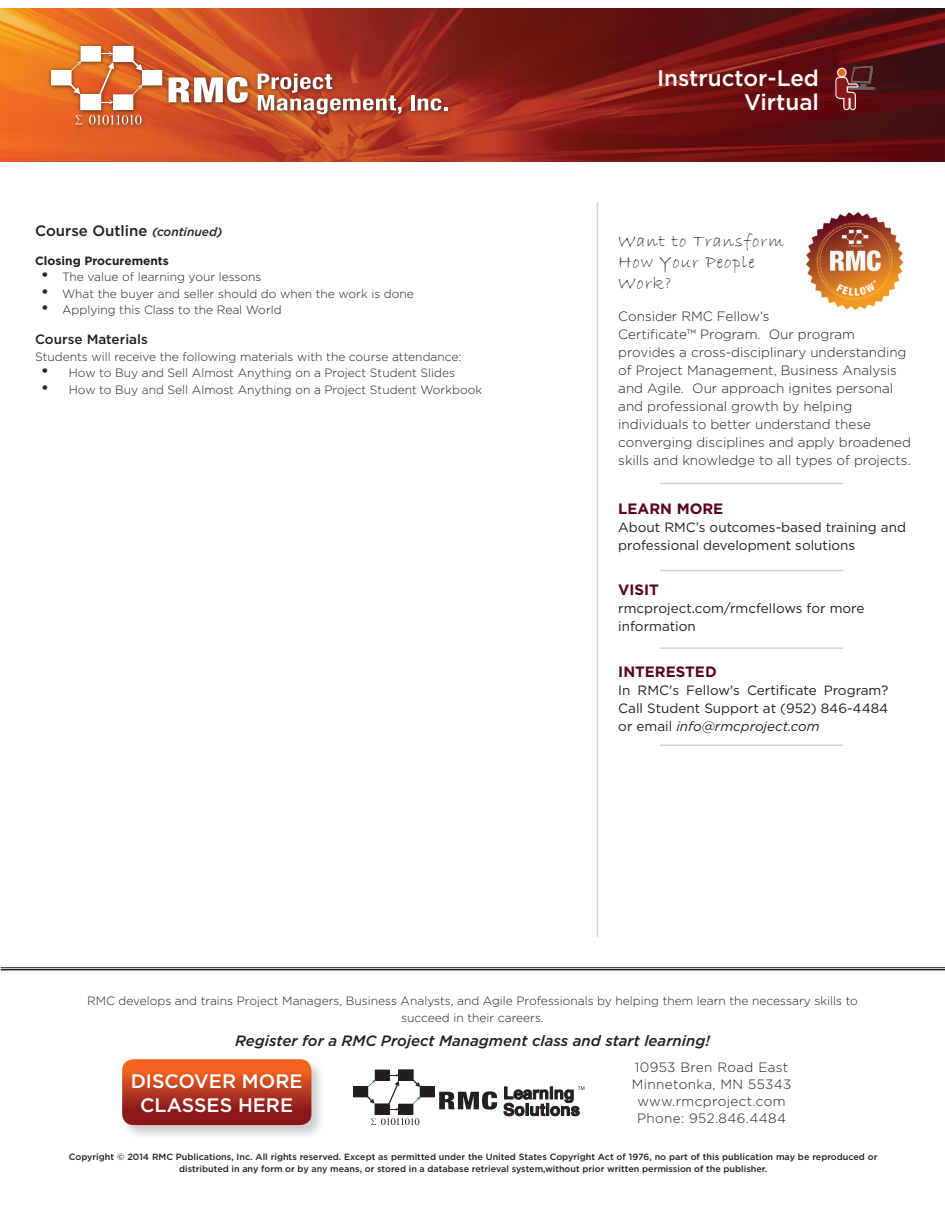
<style>
.page{position:relative;width:945px;height:1215px;background:#fff}
.page>*{position:absolute;margin:0;border:0;box-sizing:border-box;transform-origin:0 0}
.t1{font:500 22.5px/24px "Gotham";color:#fff;text-align:right}
.t2{font:500 19.5px/24px "Gotham";color:#fff;text-align:center}
.heading_1{font:18px/21px "Bradley Hand ITC";letter-spacing:.06em;color:#231f20}
.t3{font:italic 500 15px "Gotham";color:#231f20}
.Bullet1{font:500 15px "Gotham";color:#231f20}
.t4{font:700 15px "Gotham";color:#5b0421}
.heading_1-2{font:300 13.5px/18px "Gotham";color:#231f20}
.t5{font:13.5px/18px "Gotham";color:#231f20}
.heading_1-3{font:300 13.5px/17.2px "Gotham";letter-spacing:.03em;color:#231f20;text-align:center}
.Bullet1-2{font:500 13.5px "Gotham";color:#231f20}
.Bullet1-3{font:300 12px/16.5px "Gotham";color:#231f20;text-align:center}
.Bullet1-4{font:700 12px "Gotham";color:#231f20}
.t6{font:500 9px/12px "Gotham";color:#231f20;text-align:center}
.s1{font-style:italic;font-size:12px}
.s2{font-family:"Arial";font-weight:400;font-size:18px}
.s3{font-style:italic}
</style>
<div class="page">
<img style="left:0;top:8px;width:945px;height:154px">
<div style="left:121px;top:1058px;width:205px;height:82px;background:#231f20;opacity:.23"></div>
<svg style="left:122px;top:1059px;width:189px;height:66px"></svg>
<svg style="left:353px;top:1069px;width:144px;height:56px"></svg>
<svg style="left:504px;top:1086px;width:80px;height:30px"></svg>
<hr style="left:1px;top:967px;width:944px;height:1px;background:#231f20">
<hr style="left:1px;top:969px;width:944px;height:1px;background:#231f20">
<hr style="left:597px;top:202px;width:1px;height:735px;background:#d1d2d4">
<div style="left:47px;top:42px;width:406px;height:88px;background:#231f20;opacity:.75"></div>
<svg style="left:169px;top:77px;width:79px;height:26px"></svg>
<svg style="left:258px;top:73px;width:143px;height:41px"></svg>
<hr style="left:411px;top:95px;width:3px;height:15px;background:#fff">
<svg style="left:418px;top:98px;width:29px;height:13px"></svg>
<svg style="left:51px;top:46px;width:111px;height:79px"></svg>
<img style="left:822px;top:56px;width:68px;height:62px">
<img style="left:806px;top:213px;width:98px;height:97px">
<hr style="left:660px;top:483px;width:183px;height:1px;background:#d1d2d4">
<hr style="left:660px;top:570px;width:183px;height:1px;background:#d1d2d4">
<hr style="left:660px;top:744px;width:183px;height:2px;background:#d1d2d4">
<hr style="left:660px;top:647px;width:183px;height:2px;background:#d1d2d4">
<p class="Bullet1" style="left:35px;top:221px;width:189px">Course Outline <span class="s1">(continued)</span></p>
<p class="Bullet1-4" style="left:35px;top:253px;width:135px">Closing Procurements</p>
<p class="Bullet1-3" style="left:42px;top:269px;width:221px"><span class="s2">•</span> The value of learning your lessons</p>
<p class="Bullet1-3" style="left:42px;top:285px;width:374px"><span class="s2">•</span> What the buyer and seller should do when the work is done</p>
<p class="Bullet1-3" style="left:42px;top:302px;width:241px"><span class="s2">•</span> Applying this Class to the Real World</p>
<p class="Bullet1-2" style="left:35px;top:331px;width:114px">Course Materials</p>
<p class="Bullet1-3" style="left:35px;top:348px;width:428px">Students will receive the following materials with the course attendance:</p>
<p class="Bullet1-3" style="left:42px;top:365px;width:415px"><span class="s2">•</span> How to Buy and Sell Almost Anything on a Project Student Slides</p>
<p class="Bullet1-3" style="left:42px;top:381px;width:442px"><span class="s2">•</span> How to Buy and Sell Almost Anything on a Project Student Workbook</p>
<h1 class="t1" style="left:657px;top:65px;width:164px">Instructor-Led<br>Virtual</h1>
<p class="heading_1" style="left:618px;top:231px;width:167px">Want to Transform<br>How Your People<br>Work?</p>
<p class="heading_1-2" style="left:618px;top:307px;width:294px">Consider RMC Fellow’s<br>Certificate™ Program. Our program provides a cross-disciplinary understanding of Project Management, Business Analysis and Agile. Our approach ignites personal and professional growth by helping individuals to better understand these converging disciplines and apply broadened skills and knowledge to all types of projects.</p>
<p class="t4" style="left:618px;top:498px;width:107px">LEARN MORE</p>
<p class="t5" style="left:618px;top:518px;width:289px">About RMC’s outcomes-based training and professional development solutions</p>
<p class="t4" style="left:618px;top:579px;width:42px">VISIT</p>
<p class="t5" style="left:618px;top:598px;width:248px">rmcproject.com/rmcfellows for more information</p>
<p class="t4" style="left:618px;top:662px;width:100px">INTERESTED</p>
<p class="t5" style="left:618px;top:681px;width:272px;text-align:justify">In RMC's Fellow's Certificate Program?<br>Call Student Support at (952) 846-4484 or email <span class="s3">info@rmcproject.com</span></p>
<p class="Bullet1-3" style="left:87px;top:992px;width:772px">RMC develops and trains Project Managers, Business Analysts, and Agile Professionals by helping them learn the necessary skills to succeed in their careers.</p>
<p class="t3" style="left:235px;top:1030px;width:476px">Register for a RMC Project Managment class and start learning!</p>
<h2 class="t2" style="left:131px;top:1069px;width:173px">DISCOVER MORE<br>CLASSES HERE</h2>
<p class="heading_1-3" style="left:632px;top:1058px;width:161px">10953 Bren Road East<br>Minnetonka, MN 55343 www.rmcproject.com<br>Phone: 952.846.4484</p>
<p class="t6" style="left:69px;top:1151px;width:810px">Copyright © 2014 RMC Publications, Inc. All rights reserved. Except as permitted under the United States Copyright Act of 1976, no part of this publication may be reproduced or distributed in any form or by any means, or stored in a database retrieval system,without prior written permission of the publisher.</p>
</div>
